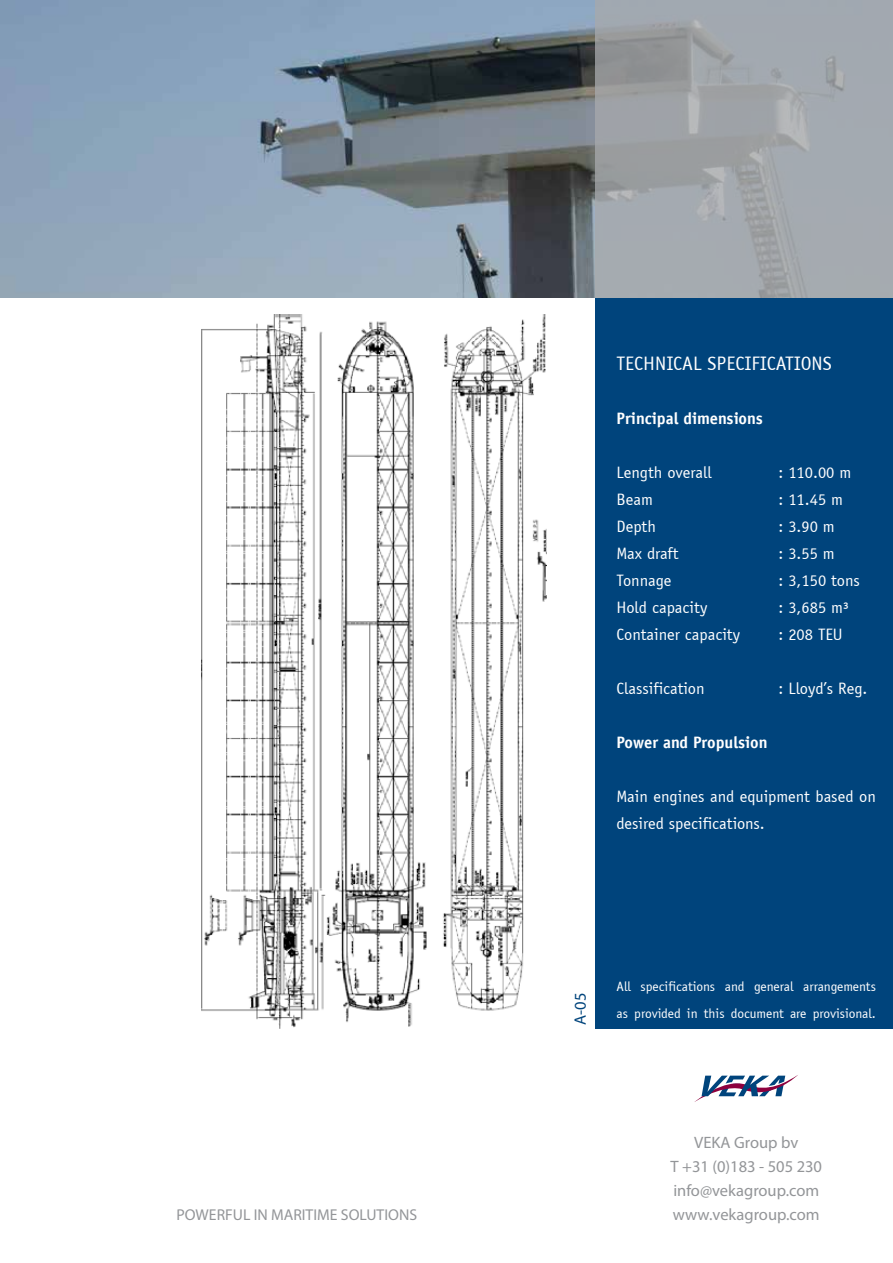
<style>
.page{position:relative;width:893px;height:1263px;background:#fff}
.page>*{position:absolute;margin:0;border:0;box-sizing:border-box;transform-origin:0 0}
.t1{font:19.5px "Officina Sans";color:#fff}
.t2{font:16.5px/27px "Officina Sans";color:#fff}
.t3{font:16.5px/24px "Myriad Pro";color:#939598;text-align:center}
.t4{font:700 16.5px "Officina Sans LT";color:#fff}
.t5{font:16.5px "Myriad Pro";color:#00447c}
.t6{font:15.75px "Myriad Pro";color:#939598}
.t7{font:13.5px/27px "Officina Sans";color:#fff}
</style>
<div class="page">
<div style="left:595px;top:298px;width:298px;height:731px;background:#00447c"></div>
<img style="left:0;top:0;width:595px;height:298px">
<svg style="left:694px;top:1075px;width:104px;height:27px"></svg>
<svg style="left:595px;top:0;width:298px;height:298px;background:#a0a5ab"></svg>
<img style="left:201px;top:315px;width:345px;height:714px">
<p class="t6" style="left:176px;top:1205px;width:242px">POWERFUL IN MARITIME SOLUTIONS</p>
<p class="t1" style="left:617px;top:350px;width:217px">TECHNICAL SPECIFICATIONS</p>
<p class="t4" style="left:617px;top:408px;width:148px">Principal dimensions</p>
<p class="t2" style="left:617px;top:459px;width:97px">Length overall</p>
<p class="t2" style="left:779px;top:459px;width:74px">: 110.00 m</p>
<p class="t2" style="left:617px;top:486px;width:38px">Beam</p>
<p class="t2" style="left:779px;top:486px;width:66px">: 11.45 m</p>
<p class="t2" style="left:617px;top:513px;width:41px">Depth</p>
<p class="t2" style="left:779px;top:513px;width:58px">: 3.90 m</p>
<p class="t2" style="left:617px;top:540px;width:64px">Max draft</p>
<p class="t2" style="left:779px;top:540px;width:58px">: 3.55 m</p>
<p class="t2" style="left:617px;top:567px;width:56px">Tonnage</p>
<p class="t2" style="left:779px;top:567px;width:83px">: 3,150 tons</p>
<p class="t2" style="left:617px;top:594px;width:92px">Hold capacity</p>
<p class="t2" style="left:779px;top:594px;width:72px">: 3,685 m³</p>
<p class="t2" style="left:617px;top:621px;width:125px">Container capacity</p>
<p class="t2" style="left:779px;top:621px;width:66px">: 208 TEU</p>
<p class="t2" style="left:617px;top:675px;width:90px">Classification</p>
<p class="t2" style="left:779px;top:675px;width:90px">: Lloyd’s Reg.</p>
<p class="t4" style="left:617px;top:732px;width:153px">Power and Propulsion</p>
<p class="t2" style="left:617px;top:783px;width:261px">Main engines and equipment based on desired specifications.</p>
<p class="t5" style="left:570px;top:1025px;width:34px;rotate:-90deg">A-05</p>
<p class="t7" style="left:617px;top:973px;width:261px">All specifications and general arrangements as provided in this document are provisional.</p>
<p class="t3" style="left:670px;top:1131px;width:153px">VEKA Group bv<br>T +31 (0)183 - 505 230 info@vekagroup.com www.vekagroup.com</p>
</div>
